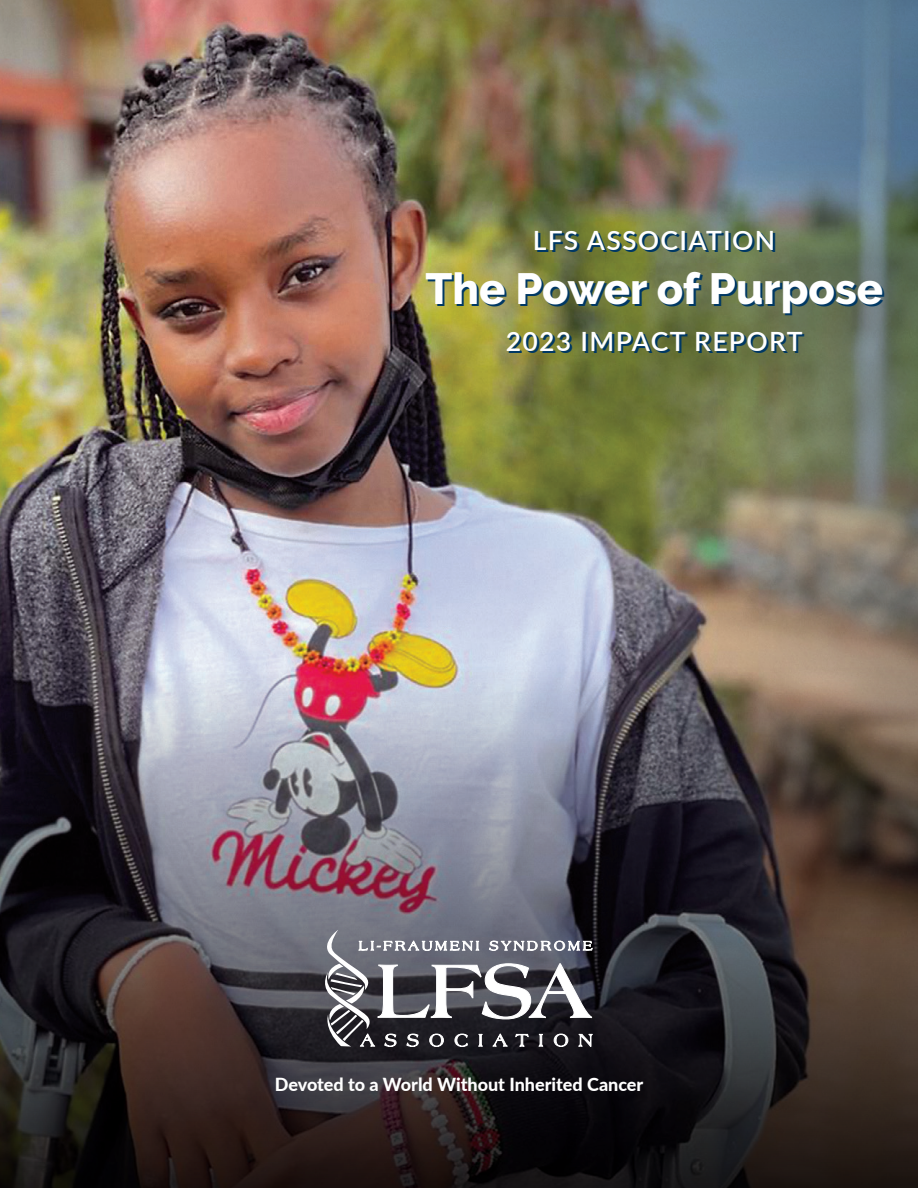
<style>
.page{position:relative;width:918px;height:1188px;background:#fff}
.page>*{position:absolute;margin:0;border:0;box-sizing:border-box;transform-origin:0 0}
.t1{font:800 43.5px "Raleway";color:#fff}
.t2{font:600 26.55px "Lato";letter-spacing:.05em;color:#fff}
.t3{font:800 18px "Lato";color:#fff}
</style>
<div class="page">
<img style="left:0;top:0;width:164px;height:667px">
<img style="left:164px;top:0;width:754px;height:667px">
<img style="left:0;top:667px;width:918px;height:521px">
<svg style="left:325px;top:930px;width:267px;height:117px"></svg>
<p class="t2" style="left:533px;top:221px;width:244px">LFS ASSOCIATION</p>
<p class="t1" style="left:425px;top:264px;width:459px">The Power of Purpose</p>
<p class="t2" style="left:506px;top:322px;width:298px">2023 IMPACT REPORT</p>
<p class="t3" style="left:275px;top:1071px;width:370px">Devoted to a World Without Inherited Cancer</p>
</div>
